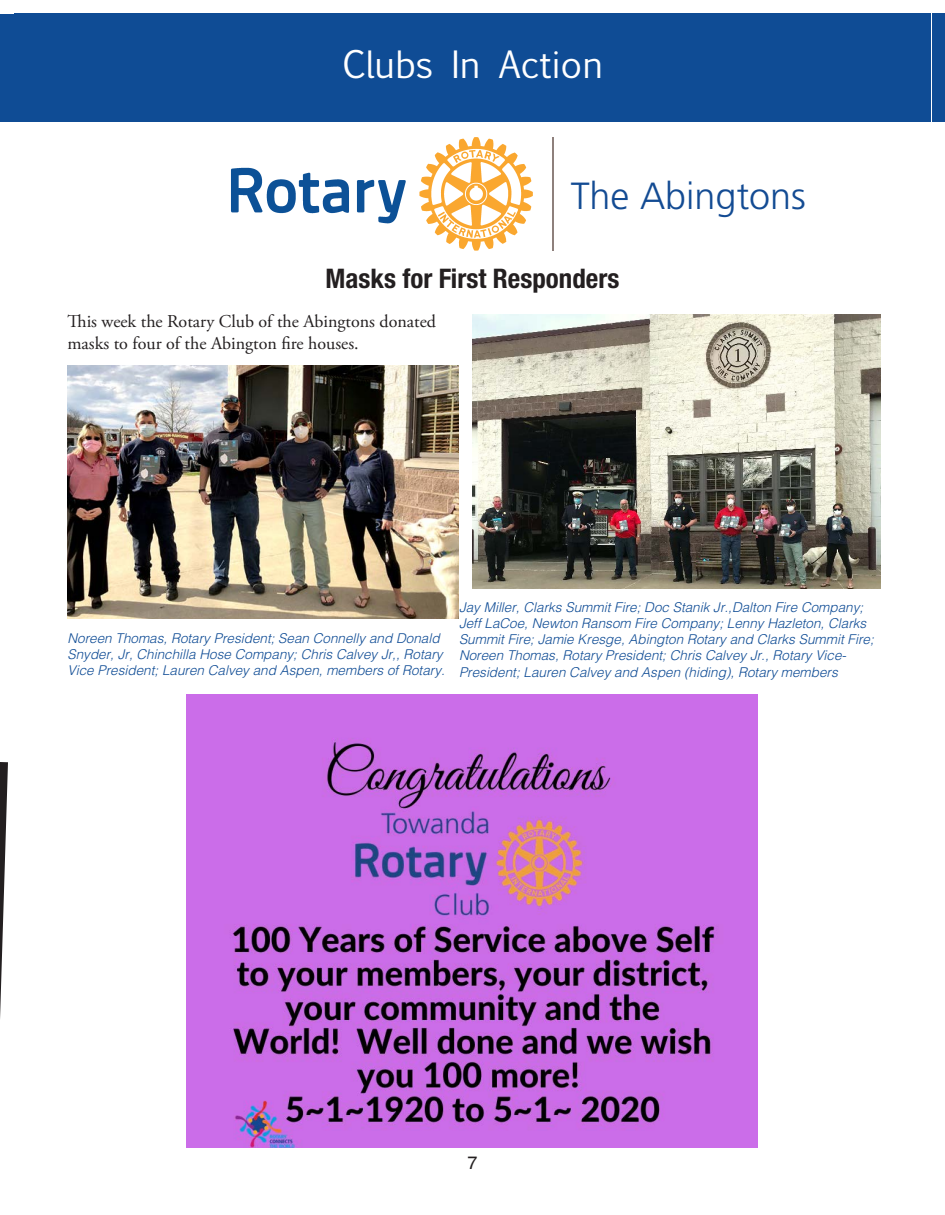
<style>
.page{position:relative;width:945px;height:1215px;background:#fff}
.page>*{position:absolute;margin:0;border:0;box-sizing:border-box;transform-origin:0 0}
.t1{font:300 37.8px "Frutiger LT Std";color:#134b93}
.t2{font:36px "Euphemia UCAS";color:#fff}
.t3{font:700 condensed 27px "Helvetica Neue";color:#231f20}
.t4{font:18px/21.6px "Adobe Garamond Pro";color:#231f20}
.t5{font:18px "Helvetica";color:#231f20}
.t6{font:italic 300 13.5px/16.2px "Helvetica";color:#0f4c95}
</style>
<div class="page">
<div style="left:932px;top:14px;width:13px;height:108px;background:#0f4c95"></div>
<div style="left:0;top:14px;width:14px;height:108px;background:#0f4c95"></div>
<div style="left:14px;top:14px;width:917px;height:108px;background:#0f4c95"></div>
<hr style="left:552px;top:137px;width:2px;height:114px;background:#8e807c">
<svg style="left:231px;top:168px;width:175px;height:55px"></svg>
<svg style="left:419px;top:137px;width:114px;height:114px"></svg>
<img style="left:68px;top:366px;width:391px;height:253px">
<img style="left:472px;top:314px;width:408px;height:275px">
<img style="left:0;top:762px;width:8px;height:257px">
<img style="left:186px;top:694px;width:572px;height:454px">
<h2 class="t2" style="left:342px;top:44px;width:262px">Clubs In Action</h2>
<h1 class="t1" style="left:571px;top:174px;width:237px">The Abingtons</h1>
<h3 class="t3" style="left:326px;top:263px;width:295px">Masks for First Responders</h3>
<h3 class="t4" style="left:68px;top:313px;width:370px">This week the Rotary Club of the Abingtons donated masks to four of the Abington fire houses.</h3>
<p class="t6" style="left:68px;top:631px;width:379px">Noreen Thomas, Rotary President; Sean Connelly and Donald<br>Snyder, Jr, Chinchilla Hose Company; Chris Calvey Jr,, Rotary<br>Vice President; Lauren Calvey and Aspen, members of Rotary.</p>
<p class="t6" style="left:459px;top:600px;width:416px">Jay Miller, Clarks Summit Fire; Doc Stanik Jr.,Dalton Fire Company; Jeff LaCoe, Newton Ransom Fire Company; Lenny Hazleton, Clarks Summit Fire; Jamie Kresge, Abington Rotary and Clarks Summit Fire; Noreen Thomas, Rotary President; Chris Calvey Jr., Rotary Vice-President; Lauren Calvey and Aspen (hiding), Rotary members</p>
<h3 class="t5" style="left:467px;top:1156px;width:12px">7</h3>
</div>
